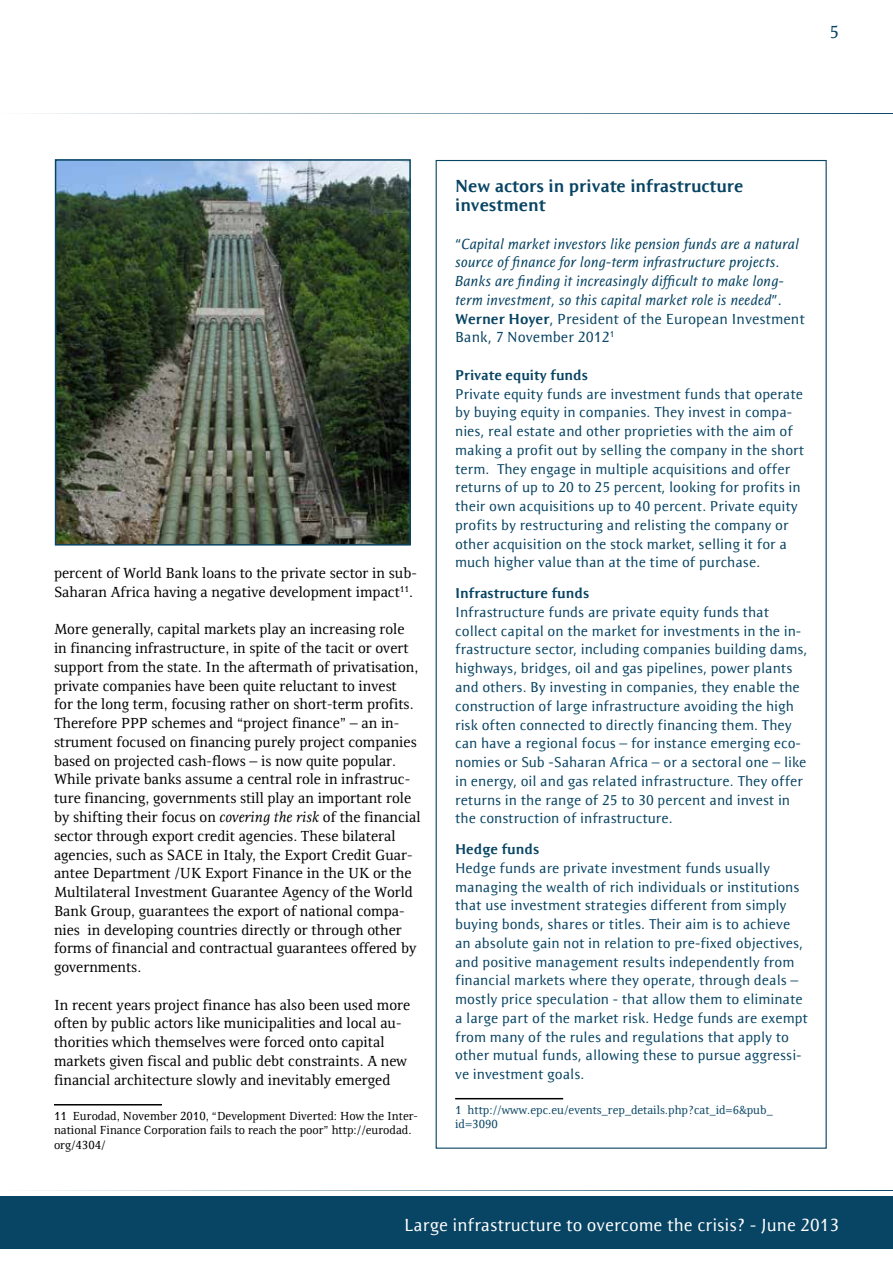
<style>
.page{position:relative;width:893px;height:1263px;background:#fff}
.page>*{position:absolute;margin:0;border:0;box-sizing:border-box;transform-origin:0 0}
.t1{font:18px "Resavska BG Sans";color:#fff}
.t2{font:700 18px/18.8px "Resavska BG Sans";color:#084463}
.t3{font:18px "Resavska BG Sans";color:#084463}
.t4{font:15px/18.8px "Resavska BG";color:#000}
.t5{font:italic 15px/18.8px "Resavska BG Sans";color:#084463}
.t6{font:14.7px/18.8px "Resavska BG Sans";color:#084463}
.t7{font:700 14.7px "Resavska BG Sans";color:#084463}
.t8{font:12px/14.4px "Resavska BG";color:#000}
.t9{font:12px/14.4px "Resavska BG";color:#084463}
.s1{font-style:italic}
.s2{font-style:normal}
.s3{font-weight:700;font-style:normal}
</style>
<div class="page">
<div style="left:0;top:1196px;width:893px;height:53px;background:#084463"></div>
<hr style="left:0;top:113px;width:893px;height:1px;background:#084463">
<hr style="left:0;top:1190px;width:893px;height:1px;background:#084463">
<hr style="left:54px;top:1104px;width:108px;height:1px;background:#000">
<hr style="left:455px;top:1098px;width:108px;height:1px;background:#000">
<img style="left:58px;top:162px;width:350px;height:380px">
<div style="left:55px;top:159px;width:356px;height:386px;border:2px solid #084463"></div>
<p class="t3" style="left:829px;top:22px;width:11px">5</p>
<p class="t4" style="left:54px;top:564px;width:364px">percent of World Bank loans to the private sector in sub-<br>Saharan Africa having a negative development impact<sup>11</sup>.</p>
<p class="t4" style="left:54px;top:620px;width:368px">More generally, capital markets play an increasing role in financing infrastructure, in spite of the tacit or overt support from the state. In the aftermath of privatisation, private companies have been quite reluctant to invest<br>for the long term, focusing rather on short-term profits.<br>Therefore PPP schemes and “project finance” – an in&shy;strument focused on financing purely project companies based on projected cash-flows – is now quite popular.<br>While private banks assume a central role in infrastruc&shy;ture financing, governments still play an important role by shifting their focus on <span class="s1">covering the risk</span> of the financial sector through export credit agencies. These bilateral agencies, such as SACE in Italy, the Export Credit Guar&shy;antee Department /UK Export Finance in the UK or the Multilateral Investment Guarantee Agency of the World Bank Group, guarantees the export of national compa&shy;nies in developing countries directly or through other forms of financial and contractual guarantees offered by governments.</p>
<p class="t4" style="left:54px;top:995px;width:358px">In recent years project finance has also been used more often by public actors like municipalities and local au&shy;thorities which themselves were forced onto capital markets given fiscal and public debt constraints. A new financial architecture slowly and inevitably emerged</p>
<p class="t8" style="left:54px;top:1108px;width:365px">11 Eurodad, November 2010, “Development Diverted: How the Inter&shy;national Finance Corporation fails to reach the poor” http://eurodad. org/4304/</p>
<p class="t2" style="left:455px;top:177px;width:290px">New actors in private infrastructure investment</p>
<p class="t5" style="left:455px;top:234px;width:351px"><span class="s2">“</span>Capital market investors like pension funds are a natural source of finance for long-term infrastructure projects.<br>Banks are finding it increasingly difficult to make long&shy;term investment, so this capital market role is needed<span class="s2">”.<br></span><span class="s3">Werner Hoyer</span><span class="s2">, President of the European Investment Bank, 7 November 2012</span><sup>1</sup></p>
<p class="t7" style="left:455px;top:367px;width:134px">Private equity funds</p>
<p class="t6" style="left:455px;top:384px;width:351px">Private equity funds are investment funds that operate by buying equity in companies. They invest in compa&shy;nies, real estate and other proprieties with the aim of making a profit out by selling the company in the short term. They engage in multiple acquisitions and offer returns of up to 20 to 25 percent, looking for profits in their own acquisitions up to 40 percent. Private equity profits by restructuring and relisting the company or other acquisition on the stock market, selling it for a much higher value than at the time of purchase.</p>
<p class="t7" style="left:455px;top:585px;width:136px">Infrastructure funds</p>
<p class="t6" style="left:455px;top:603px;width:354px">Infrastructure funds are private equity funds that collect capital on the market for investments in the in&shy;frastructure sector, including companies building dams, highways, bridges, oil and gas pipelines, power plants and others. By investing in companies, they enable the construction of large infrastructure avoiding the high risk often connected to directly financing them. They can have a regional focus – for instance emerging eco&shy;nomies or Sub -Saharan Africa – or a sectoral one – like in energy, oil and gas related infrastructure. They offer returns in the range of 25 to 30 percent and invest in the construction of infrastructure.</p>
<p class="t7" style="left:455px;top:841px;width:86px">Hedge funds</p>
<p class="t6" style="left:455px;top:858px;width:354px">Hedge funds are private investment funds usually managing the wealth of rich individuals or institutions that use investment strategies different from simply buying bonds, shares or titles. Their aim is to achieve an absolute gain not in relation to pre-fixed objectives, and positive management results independently from financial markets where they operate, through deals – mostly price speculation - that allow them to eliminate a large part of the market risk. Hedge funds are exempt from many of the rules and regulations that apply to other mutual funds, allowing these to pursue aggressi&shy;ve investment goals.</p>
<p class="t9" style="left:455px;top:1102px;width:319px">1 http://www.epc.eu/events_rep_details.php?cat_id=6&amp;pub_ id=3090</p>
<p class="t1" style="left:404px;top:1215px;width:436px">Large infrastructure to overcome the crisis? - June 2013</p>
</div>
